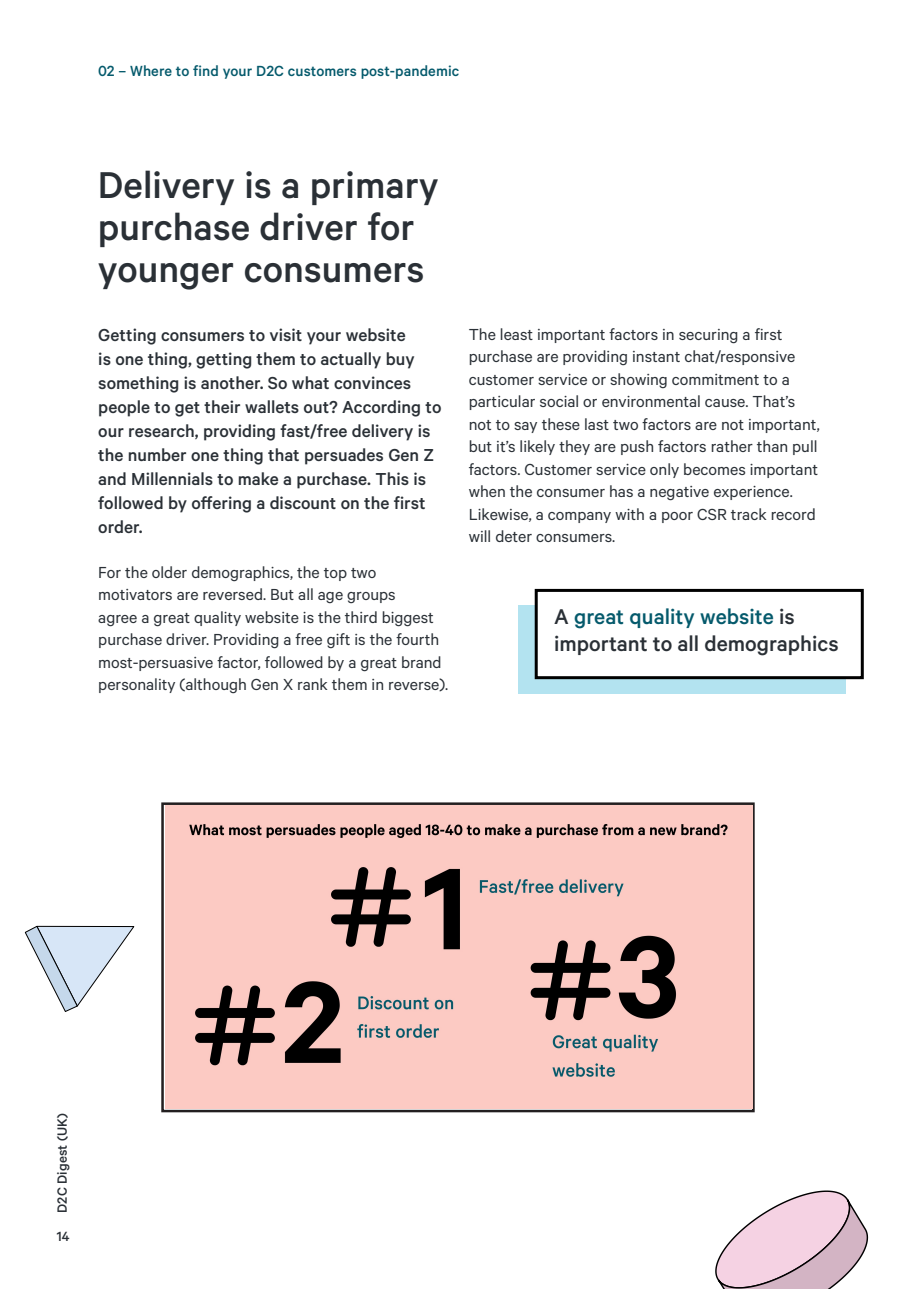
<style>
.page{position:relative;width:919px;height:1289px;background:#fff}
.page>*{position:absolute;margin:0;border:0;box-sizing:border-box;transform-origin:0 0}
.Body_Copy_-_no_gaps{font:500 42px/42px "Calibre";color:#2a3036}
.Body_Copy_-_no_gaps-2{font:500 24px/27px "Calibre";color:#2a3036}
.Body_Copy_-_no_gaps-3{font:500 19.5px/24px "Calibre";color:#2a3036}
.Body_Copy_-_no_gaps-4{font:18px/22.5px "Calibre";color:#2a3036}
.Body_Copy_-_no_gaps-5{font:500 16.5px "Calibre";letter-spacing:.005em;color:#055a6c}
.t1{font:500 15px "Calibre";letter-spacing:.01em;color:#2a3036}
.s1{color:#055a6c}
</style>
<div class="page">
<div style="left:518px;top:605px;width:328px;height:89px;background:#b3e3f0"></div>
<div style="left:534px;top:589px;width:329px;height:90px;background:#fff;border:3px solid #000"></div>
<div style="left:161px;top:802px;width:593px;height:310px;border:3px solid #231f20"></div>
<svg style="left:715px;top:1190px;width:153px;height:98px"></svg>
<svg style="left:25px;top:925px;width:109px;height:87px"></svg>
<img style="left:165px;top:805px;width:587px;height:303px">
<p class="Body_Copy_-_no_gaps-5" style="left:98px;top:61px;width:362px">02 – Where to find your D2C customers post-pandemic</p>
<p class="Body_Copy_-_no_gaps" style="left:98px;top:163px;width:342px">Delivery is a primary purchase driver for younger consumers</p>
<p class="Body_Copy_-_no_gaps-3" style="left:98px;top:322px;width:344px">Getting consumers to visit your website<br>is one thing, getting them to actually buy something is another. So what convinces people to get their wallets out? According to our research, providing fast/free delivery is the number one thing that persuades Gen Z and Millennials to make a purchase. This is followed by offering a discount on the first order.</p>
<p class="Body_Copy_-_no_gaps-4" style="left:98px;top:560px;width:351px">For the older demographics, the top two motivators are reversed. But all age groups<br>agree a great quality website is the third biggest purchase driver. Providing a free gift is the fourth most-persuasive factor, followed by a great brand personality (although Gen X rank them in reverse).</p>
<p class="Body_Copy_-_no_gaps-4" style="left:468px;top:322px;width:352px">The least important factors in securing a first purchase are providing instant chat/responsive customer service or showing commitment to a particular social or environmental cause. That’s not to say these last two factors are not important, but it’s likely they are push factors rather than pull factors. Customer service only becomes important when the consumer has a negative experience.<br>Likewise, a company with a poor CSR track record will deter consumers.</p>
<p class="Body_Copy_-_no_gaps-2" style="left:554px;top:602px;width:286px">A <span class="s1">great quality website</span> is important to all demographics</p>
<p class="t1" style="left:53px;top:1212px;width:101px;rotate:-90deg">D2C Digest (UK)</p>
<p class="t1" style="left:57px;top:1227px;width:14px">14</p>
</div>
